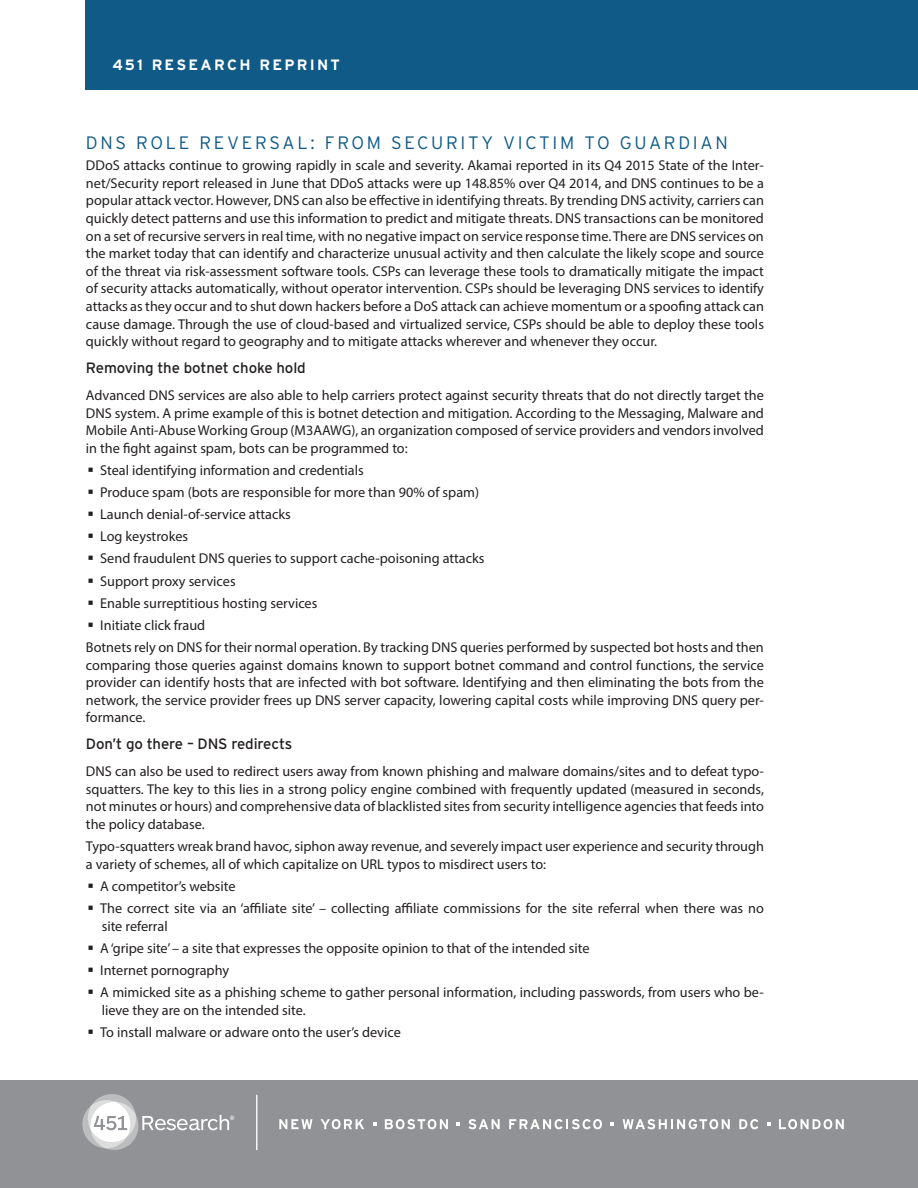
<style>
.page{position:relative;width:918px;height:1188px;background:#fff}
.page>*{position:absolute;margin:0;border:0;box-sizing:border-box;transform-origin:0 0}
.Hed_30_Shorter{font:300 18px "Interstate";letter-spacing:.15em;color:#0f5a86}
.Secondary_Head{font:15px "Interstate";letter-spacing:-.01em;color:#231f20}
.Header{font:700 15px "Interstate";letter-spacing:.15em;color:#fff}
.Myriad_Body{font:14.25px/17.7px "Myriad Pro";color:#231f20;text-align:justify}
</style>
<div class="page">
<div style="left:0;top:1080px;width:918px;height:108px;background:#919295"></div>
<hr style="left:256px;top:1095px;width:1px;height:55px;background:#fff">
<svg style="left:82px;top:1094px;width:152px;height:56px"></svg>
<svg style="left:279px;top:1119px;width:34px;height:10px"></svg>
<svg style="left:321px;top:1119px;width:43px;height:10px"></svg>
<svg style="left:385px;top:1119px;width:63px;height:10px"></svg>
<svg style="left:468px;top:1119px;width:32px;height:10px"></svg>
<svg style="left:509px;top:1119px;width:93px;height:10px"></svg>
<svg style="left:623px;top:1119px;width:107px;height:10px"></svg>
<svg style="left:739px;top:1119px;width:19px;height:10px"></svg>
<svg style="left:779px;top:1119px;width:65px;height:10px"></svg>
<svg style="left:373px;top:1122px;width:3px;height:4px"></svg>
<svg style="left:456px;top:1122px;width:4px;height:4px"></svg>
<svg style="left:611px;top:1122px;width:3px;height:4px"></svg>
<svg style="left:767px;top:1122px;width:3px;height:4px"></svg>
<div style="left:86px;top:0;width:832px;height:90px;background:#0f5a86"></div>
<p class="Header" style="left:112px;top:55px;width:229px">451 RESEARCH REPRINT</p>
<p class="Hed_30_Shorter" style="left:86px;top:132px;width:643px">DNS ROLE REVERSAL: FROM SECURITY VICTIM TO GUARDIAN</p>
<p class="Myriad_Body" style="left:86px;top:156px;width:680px">DDoS attacks continue to growing rapidly in scale and severity. Akamai reported in its Q4 2015 State of the Inter&shy;net/Security report released in June that DDoS attacks were up 148.85% over Q4 2014, and DNS continues to be a popular attack vector. However, DNS can also be effective in identifying threats. By trending DNS activity, carriers can quickly detect patterns and use this information to predict and mitigate threats. DNS transactions can be monitored on a set of recursive servers in real time, with no negative impact on service response time. There are DNS services on the market today that can identify and characterize unusual activity and then calculate the likely scope and source of the threat via risk-assessment software tools. CSPs can leverage these tools to dramatically mitigate the impact of security attacks automatically, without operator intervention. CSPs should be leveraging DNS services to identify attacks as they occur and to shut down hackers before a DoS attack can achieve momentum or a spoofing attack can cause damage. Through the use of cloud-based and virtualized service, CSPs should be able to deploy these tools quickly without regard to geography and to mitigate attacks wherever and whenever they occur.</p>
<p class="Secondary_Head" style="left:86px;top:359px;width:221px">Removing the botnet choke hold</p>
<p class="Myriad_Body" style="left:86px;top:386px;width:680px">Advanced DNS services are also able to help carriers protect against security threats that do not directly target the DNS system. A prime example of this is botnet detection and mitigation. According to the Messaging, Malware and Mobile Anti-Abuse Working Group (M3AAWG), an organization composed of service providers and vendors involved in the fight against spam, bots can be programmed to:</p>
<p class="Myriad_Body" style="left:100px;top:461px;width:265px">Steal identifying information and credentials</p>
<p class="Myriad_Body" style="left:100px;top:483px;width:380px">Produce spam (bots are responsible for more than 90% of spam)</p>
<p class="Myriad_Body" style="left:100px;top:505px;width:192px">Launch denial-of-service attacks</p>
<p class="Myriad_Body" style="left:100px;top:527px;width:89px">Log keystrokes</p>
<p class="Myriad_Body" style="left:100px;top:550px;width:386px">Send fraudulent DNS queries to support cache-poisoning attacks</p>
<p class="Myriad_Body" style="left:100px;top:572px;width:137px">Support proxy services</p>
<p class="Myriad_Body" style="left:100px;top:594px;width:219px">Enable surreptitious hosting services</p>
<p class="Myriad_Body" style="left:100px;top:616px;width:107px">Initiate click fraud</p>
<p class="Myriad_Body" style="left:86px;top:638px;width:680px">Botnets rely on DNS for their normal operation. By tracking DNS queries performed by suspected bot hosts and then comparing those queries against domains known to support botnet command and control functions, the service provider can identify hosts that are infected with bot software. Identifying and then eliminating the bots from the network, the service provider frees up DNS server capacity, lowering capital costs while improving DNS query per&shy;formance.</p>
<p class="Secondary_Head" style="left:86px;top:735px;width:208px">Don’t go there – DNS redirects</p>
<p class="Myriad_Body" style="left:86px;top:762px;width:680px">DNS can also be used to redirect users away from known phishing and malware domains/sites and to defeat typo&shy;squatters. The key to this lies in a strong policy engine combined with frequently updated (measured in seconds, not minutes or hours) and comprehensive data of blacklisted sites from security intelligence agencies that feeds into the policy database.</p>
<p class="Myriad_Body" style="left:86px;top:837px;width:680px">Typo-squatters wreak brand havoc, siphon away revenue, and severely impact user experience and security through a variety of schemes, all of which capitalize on URL typos to misdirect users to:</p>
<p class="Myriad_Body" style="left:100px;top:877px;width:137px">A competitor’s website</p>
<p class="Myriad_Body" style="left:100px;top:899px;width:665px">The correct site via an ‘affiliate site’ – collecting affiliate commissions for the site referral when there was no site referral</p>
<p class="Myriad_Body" style="left:100px;top:939px;width:491px">A ‘gripe site’ – a site that expresses the opposite opinion to that of the intended site</p>
<p class="Myriad_Body" style="left:100px;top:961px;width:130px">Internet pornography</p>
<p class="Myriad_Body" style="left:100px;top:983px;width:665px">A mimicked site as a phishing scheme to gather personal information, including passwords, from users who be&shy;lieve they are on the intended site.</p>
<p class="Myriad_Body" style="left:100px;top:1023px;width:302px">To install malware or adware onto the user’s device</p>
</div>
